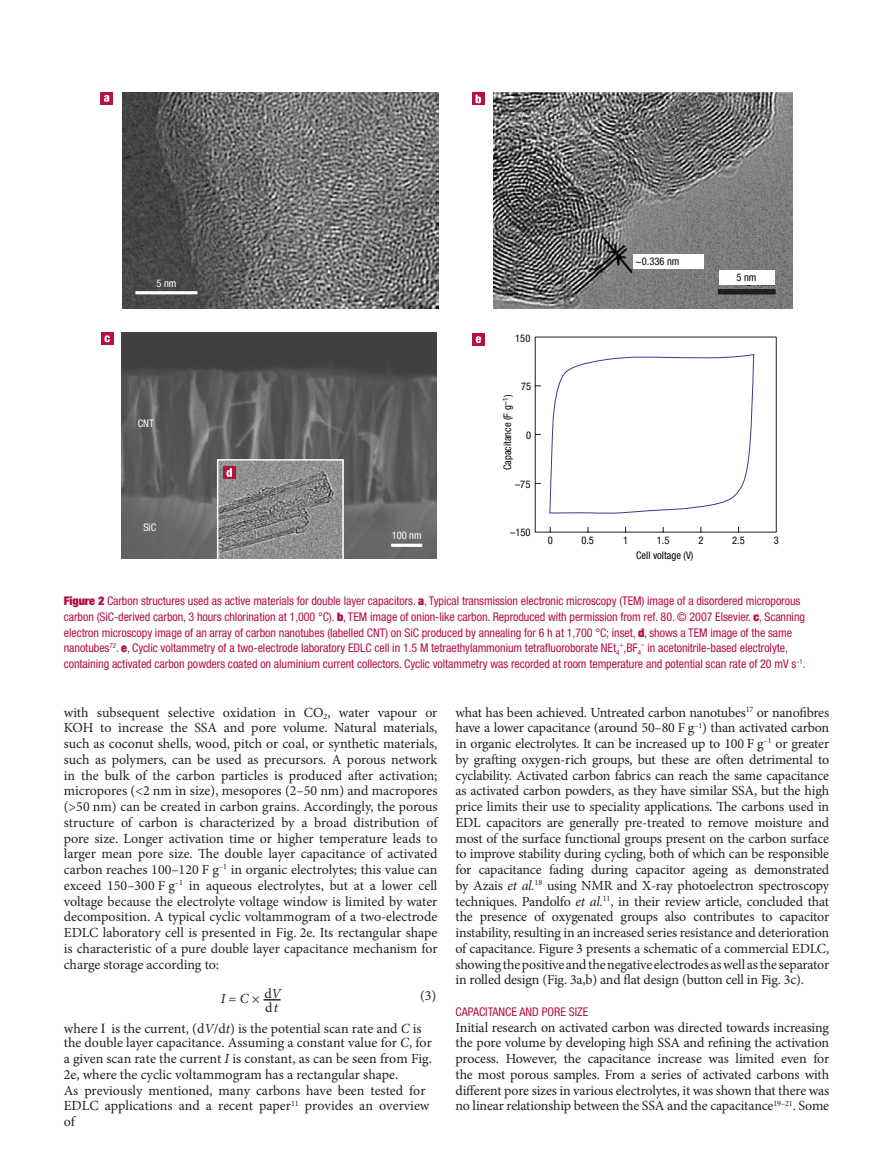
<style>
.page{position:relative;width:893px;height:1174px;background:#fff}
.page>*{position:absolute;margin:0;border:0;box-sizing:border-box;transform-origin:0 0}
.t1{font:13.95px/15.8px "Minion Pro";color:#231f20;text-align:justify}
.t2{font:italic 13.95px "Minion Pro";color:#231f20}
.t3{font:condensed 12px/15.8px "Helvetica Neue";letter-spacing:-.005em;color:#b41142}
.t4{font:condensed 10.5px "Helvetica Neue";color:#050504}
.t5{font:condensed 10.5px "Helvetica Neue";color:#fff}
.t6{font:condensed 7.05px "Helvetica Neue";color:#b41142}
.s1{font-weight:900;font-stretch:expanded}
.s2{font-style:normal}
.s3{font-style:italic}
</style>
<div class="page">
<svg style="left:264px;top:999px;width:16px;height:1px"></svg>
<img style="left:122px;top:92px;width:316px;height:216px">
<hr style="left:135px;top:291px;width:62px;height:3px;background:#fff">
<img style="left:493px;top:92px;width:300px;height:216px">
<div style="left:718px;top:289px;width:57px;height:5px;background:#231f20"></div>
<div style="left:719px;top:270px;width:55px;height:15px;background:#fff"></div>
<div style="left:633px;top:254px;width:70px;height:15px;background:#fff"></div>
<img style="left:122px;top:333px;width:314px;height:226px">
<svg style="left:391px;top:543px;width:31px;height:4px"></svg>
<hr style="left:535px;top:337px;width:1px;height:195px;background:#231f20">
<hr style="left:776px;top:337px;width:1px;height:195px;background:#231f20">
<hr style="left:535px;top:532px;width:241px;height:1px;background:#231f20">
<hr style="left:535px;top:337px;width:241px;height:1px;background:#231f20">
<div style="left:100px;top:92px;width:13px;height:13px;background:#b41142"></div>
<svg style="left:104px;top:95px;width:5px;height:7px"></svg>
<svg style="left:472px;top:93px;width:13px;height:12px"></svg>
<svg style="left:476px;top:95px;width:5px;height:8px"></svg>
<div style="left:101px;top:332px;width:13px;height:13px;background:#b41142"></div>
<svg style="left:104px;top:335px;width:6px;height:7px"></svg>
<svg style="left:217px;top:459px;width:127px;height:100px;background:#8f8c8d"></svg>
<div style="left:472px;top:333px;width:13px;height:13px;background:#b41142"></div>
<svg style="left:476px;top:336px;width:5px;height:7px"></svg>
<svg style="left:549px;top:354px;width:205px;height:160px"></svg>
<p class="t5" style="left:156px;top:277px;width:22px">5 nm</p>
<p class="t5" style="left:138px;top:417px;width:18px">CNT</p>
<p class="t5" style="left:143px;top:521px;width:14px">SiC</p>
<p class="t5" style="left:392px;top:529px;width:32px">100 nm</p>
<p class="t4" style="left:636px;top:255px;width:45px">~0.336 nm</p>
<p class="t4" style="left:736px;top:271px;width:22px">5 nm</p>
<p class="t4" style="left:515px;top:332px;width:17px">150</p>
<p class="t4" style="left:501px;top:470px;width:77px;rotate:-90deg">Capacitance (F g<sup>–1</sup>)</p>
<p class="t4" style="left:521px;top:380px;width:12px">75</p>
<p class="t4" style="left:526px;top:429px;width:7px">0</p>
<p class="t4" style="left:515px;top:478px;width:17px">–75</p>
<p class="t4" style="left:510px;top:526px;width:22px">–150</p>
<p class="t4" style="left:548px;top:534px;width:7px">0</p>
<p class="t4" style="left:581px;top:534px;width:14px">0.5</p>
<p class="t4" style="left:623px;top:534px;width:7px">1</p>
<p class="t4" style="left:657px;top:534px;width:14px">1.5</p>
<p class="t4" style="left:698px;top:534px;width:7px">2</p>
<p class="t4" style="left:732px;top:534px;width:14px">2.5</p>
<p class="t4" style="left:774px;top:534px;width:7px">3</p>
<p class="t4" style="left:636px;top:549px;width:59px">Cell voltage (V)</p>
<p class="t3" style="left:64px;top:593px;width:738px"><span class="s1">Figure 2</span> Carbon structures used as active materials for double layer capacitors. <span class="s1">a</span>, Typical transmission electronic microscopy (TEM) image of a disordered microporous carbon (SiC-derived carbon, 3 hours chlorination at 1,000 °C). <span class="s1">b</span>, TEM</p>
<p class="t3" style="left:64px;top:608px;width:743px;text-indent:306px">image of onion-like carbon. Reproduced with permission from ref. 80. © 2007 Elsevier. <span class="s1">c</span>, Scanning electron microscopy image of an array of carbon nanotubes (labelled CNT) on SiC produced by annealing for 6 h at 1,700 °C; inset, <span class="s1">d</span>, shows a TEM</p>
<p class="t3" style="left:710px;top:624px;width:83px">image of the same</p>
<p class="t6" style="left:619px;top:640px;width:6px">+</p>
<p class="t6" style="left:641px;top:640px;width:5px">–</p>
<p class="t3" style="left:64px;top:640px;width:291px">nanotubes<sup>72</sup>. <span class="s1">e</span>, Cyclic voltammetry of a two-electrode laboratory EDLC</p>
<p class="t3" style="left:374px;top:640px;width:268px">cell in 1.5 M tetraethylammonium tetrafluoroborate NEt<sub>4</sub> ,BF<sub>4</sub></p>
<p class="t3" style="left:64px;top:640px;width:744px;text-indent:584px">in acetonitrile-based electrolyte, containing activated carbon powders coated on aluminium current collectors. Cyclic voltammetry was recorded at room temperature and potential scan rate of 20 mV s<sup>–1</sup>.</p>
<p class="t1" style="left:64px;top:704px;width:375px">with subsequent selective oxidation in CO<sub>2</sub>, water vapour or KOH to increase the SSA and pore volume. Natural materials, such as coconut shells, wood, pitch or coal, or synthetic materials, such as polymers, can be used as precursors. A porous network in the bulk of the carbon particles is produced after activation; micropores (&lt;2 nm in size), mesopores (2–50 nm) and macropores (&gt;50 nm) can be created in carbon grains. Accordingly, the porous structure of carbon is characterized by a broad distribution of pore size. Longer activation time or higher temperature leads to larger mean pore size. The double layer capacitance of activated carbon reaches 100–120 F g<sup>–1</sup> in organic electrolytes; this value can exceed 150–300 F g<sup>–1</sup> in aqueous electrolytes, but at a lower cell voltage because the electrolyte voltage window is limited by water decomposition. A typical cyclic voltammogram of a two-electrode EDLC laboratory cell is presented in Fig. 2e. Its rectangular shape is characteristic of a pure double layer capacitance mechanism for charge storage according to:</p>
<p class="t2" style="left:221px;top:988px;width:41px">I <span class="s2">=</span> C <span class="s2">×</span></p>
<p class="t1" style="left:427px;top:990px;width:18px">(3)</p>
<p class="t1" style="left:264px;top:985px;width:18px;line-height:14.5px">d<span class="s3">V </span>d<span class="s3">t</span></p>
<p class="t1" style="left:420px;top:987px;width:18px">(3)</p>
<p class="t1" style="left:64px;top:1020px;width:370px;text-align:left">where is the current, (d<span class="s3">V</span>/d<span class="s3">t</span>) is the potential scan rate and <span class="s3">C</span> is the double layer capacitance. Assuming a constant value for <span class="s3">C</span>, for a given scan rate the current <span class="s3">I</span> is constant, as can be seen from Fig.<br>2e, where the cyclic voltammogram has a rectangular shape.<br>As previously mentioned, many carbons have been tested for EDLC applications and a recent paper<sup>11</sup> provides an overview of</p>
<p class="t1" style="left:455px;top:704px;width:375px">what has been achieved. Untreated carbon nanotubes<sup>17</sup> or nanofibres have a lower capacitance (around 50–80 F g<sup>–1</sup>) than activated carbon in organic electrolytes. It can be increased up to 100 F g<sup>–1</sup> or greater by grafting oxygen-rich groups, but these are often detrimental to cyclability. Activated carbon fabrics can reach the same capacitance as activated carbon powders, as they have similar SSA, but the high price limits their use to speciality applications. The carbons used in EDL capacitors are generally pre-treated to remove moisture and most of the surface functional groups present on the carbon surface to improve stability during cycling, both of which can be responsible for capacitance fading during capacitor ageing as demonstrated by Azais <span class="s3">et al.</span><sup>18</sup> using NMR and X-ray photoelectron spectroscopy techniques. Pandolfo <span class="s3">et al.</span><sup>11</sup>, in their review article, concluded that the presence of oxygenated groups also contributes to capacitor instability, resulting in an increased series resistance and deterioration of capacitance. Figure 3 presents a schematic of a commercial EDLC, showing the positive and the negative electrodes as well as the separator in rolled design (Fig. 3a,b) and flat design (button cell in Fig. 3c).</p>
<p class="t3" style="left:455px;top:1003px;width:134px">Capacitance and pore size</p>
<p class="t1" style="left:455px;top:1019px;width:375px">Initial research on activated carbon was directed towards increasing the pore volume by developing high SSA and refining the activation process. However, the capacitance increase was limited even for the most porous samples. From a series of activated carbons with different pore sizes in various electrolytes, it was shown that there was no linear relationship between the SSA and the capacitance<sup>19–21</sup>. Some</p>
</div>
